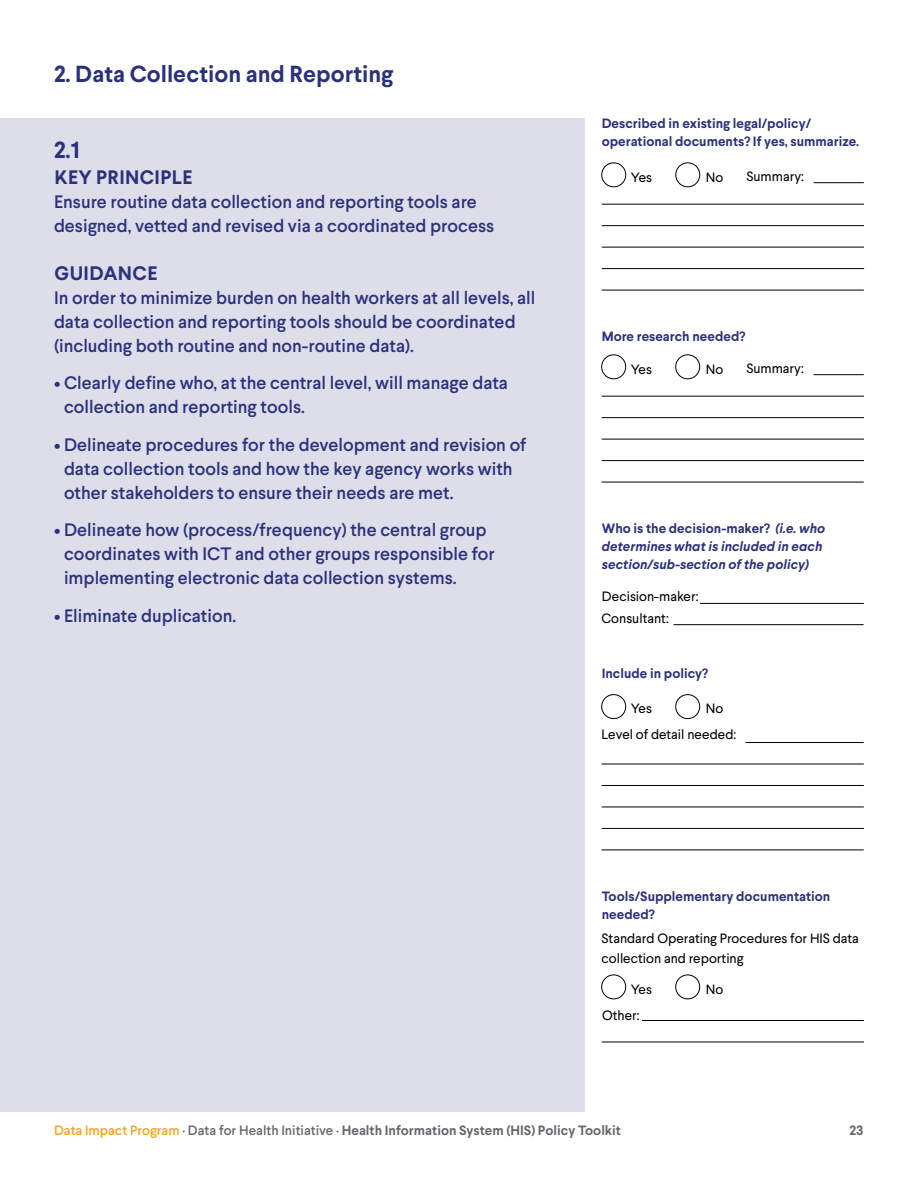
<style>
.page{position:relative;width:918px;height:1188px;background:#fff}
.page>*{position:absolute;margin:0;border:0;box-sizing:border-box;transform-origin:0 0}
.t1{font:700 23.25px "Larsseit";color:#2a317d}
.t2{font:700 19.5px "Larsseit";letter-spacing:.02em;color:#2a317d}
.t3{font:500 18px/24px "Larsseit";color:#2a317d}
.t4{font:13.5px/26.1px "Larsseit";color:#000}
.t5{font:700 13.5px/18px "Larsseit";color:#2a317d}
.t6{font:italic 700 13.5px/18px "Larsseit";color:#2a317d}
.t7{font:700 13.5px "Larsseit";color:#67686b}
.s1{font-style:normal}
.s2{font-weight:500;color:#faa21b}
.s3{font-weight:500}
</style>
<div class="page">
<div style="left:602px;top:355px;width:24px;height:24px;border:1px solid #000;border-radius:50%"></div>
<div style="left:676px;top:355px;width:24px;height:24px;border:1px solid #000;border-radius:50%"></div>
<hr style="left:700px;top:603px;width:164px;height:1px;background:#000">
<div style="left:602px;top:694px;width:24px;height:25px;border:1px solid #000;border-radius:50%"></div>
<div style="left:676px;top:694px;width:24px;height:25px;border:1px solid #000;border-radius:50%"></div>
<hr style="left:602px;top:764px;width:262px;height:1px;background:#000">
<hr style="left:602px;top:785px;width:262px;height:1px;background:#000">
<hr style="left:602px;top:807px;width:262px;height:1px;background:#000">
<hr style="left:745px;top:742px;width:119px;height:1px;background:#000">
<hr style="left:674px;top:624px;width:190px;height:1px;background:#000">
<hr style="left:602px;top:828px;width:262px;height:1px;background:#000">
<hr style="left:602px;top:850px;width:262px;height:1px;background:#000">
<div style="left:0;top:118px;width:584px;height:994px;background:#dddeea"></div>
<hr style="left:602px;top:396px;width:262px;height:1px;background:#000">
<hr style="left:602px;top:417px;width:262px;height:1px;background:#000">
<hr style="left:602px;top:439px;width:262px;height:1px;background:#000">
<hr style="left:814px;top:374px;width:50px;height:1px;background:#000">
<hr style="left:602px;top:460px;width:262px;height:1px;background:#000">
<hr style="left:602px;top:482px;width:262px;height:1px;background:#000">
<div style="left:602px;top:163px;width:24px;height:24px;border:1px solid #000;border-radius:50%"></div>
<div style="left:676px;top:163px;width:24px;height:24px;border:1px solid #000;border-radius:50%"></div>
<hr style="left:602px;top:204px;width:262px;height:1px;background:#000">
<hr style="left:602px;top:225px;width:262px;height:1px;background:#000">
<hr style="left:602px;top:247px;width:262px;height:1px;background:#000">
<hr style="left:814px;top:182px;width:50px;height:1px;background:#000">
<hr style="left:602px;top:268px;width:262px;height:1px;background:#000">
<hr style="left:602px;top:290px;width:262px;height:1px;background:#000">
<div style="left:602px;top:975px;width:24px;height:24px;border:1px solid #000;border-radius:50%"></div>
<div style="left:676px;top:975px;width:24px;height:24px;border:1px solid #000;border-radius:50%"></div>
<hr style="left:602px;top:1042px;width:262px;height:1px;background:#000">
<hr style="left:642px;top:1020px;width:222px;height:1px;background:#000">
<p class="t1" style="left:54px;top:59px;width:341px">2. Data Collection and Reporting</p>
<p class="t1" style="left:54px;top:135px;width:27px">2.1</p>
<p class="t2" style="left:54px;top:164px;width:140px">KEY PRINCIPLE</p>
<p class="t3" style="left:54px;top:189px;width:442px">Ensure routine data collection and reporting tools are designed, vetted and revised via a coordinated process</p>
<p class="t2" style="left:54px;top:260px;width:105px">GUIDANCE</p>
<p class="t3" style="left:54px;top:285px;width:483px">In order to minimize burden on health workers at all levels, all data collection and reporting tools should be coordinated (including both routine and non-routine data).</p>
<p class="t3" style="left:64px;top:371px;width:446px;text-indent:-10px">• Clearly define who, at the central level, will manage data collection and reporting tools.</p>
<p class="t3" style="left:64px;top:432px;width:464px;text-indent:-10px">• Delineate procedures for the development and revision of data collection tools and how the key agency works with other stakeholders to ensure their needs are met.</p>
<p class="t3" style="left:64px;top:518px;width:432px;text-indent:-10px">• Delineate how (process/frequency) the central group coordinates with ICT and other groups responsible for implementing electronic data collection systems.</p>
<p class="t3" style="left:54px;top:603px;width:184px">• Eliminate duplication.</p>
<p class="t5" style="left:602px;top:115px;width:259px">Described in existing legal/policy/ operational documents? If yes, summarize.</p>
<p class="t4" style="left:631px;top:164px;width:23px">Yes</p>
<p class="t4" style="left:706px;top:164px;width:19px">No</p>
<p class="t4" style="left:746px;top:164px;width:59px">Summary:</p>
<p class="t5" style="left:602px;top:328px;width:145px">More research needed?</p>
<p class="t4" style="left:631px;top:356px;width:23px">Yes</p>
<p class="t4" style="left:706px;top:356px;width:19px">No</p>
<p class="t4" style="left:746px;top:356px;width:59px">Summary:</p>
<p class="t6" style="left:602px;top:519px;width:225px"><span class="s1">Who is the decision-maker?</span> (i.e. who determines what is included in each section/sub-section of the policy)</p>
<p class="t4" style="left:602px;top:583px;width:98px">Decision-maker:</p>
<p class="t4" style="left:602px;top:606px;width:69px">Consultant:</p>
<p class="t5" style="left:602px;top:665px;width:108px">Include in policy?</p>
<p class="t4" style="left:631px;top:696px;width:23px">Yes</p>
<p class="t4" style="left:602px;top:696px;width:136px;text-indent:104px">No<br>Level of detail needed:</p>
<p class="t5" style="left:602px;top:887px;width:230px">Tools/Supplementary documentation needed?</p>
<p class="t4" style="left:602px;top:929px;width:259px;line-height:19.5px">Standard Operating Procedures for HIS data collection and reporting</p>
<p class="t4" style="left:631px;top:976px;width:23px">Yes</p>
<p class="t4" style="left:706px;top:976px;width:19px">No</p>
<p class="t4" style="left:602px;top:1002px;width:39px">Other:</p>
<p class="t7" style="left:54px;top:1121px;width:569px"><span class="s2">Data Impact Program</span> <span class="s3">· Data for Health Initiative ·</span> Health Information System (HIS) Policy Toolkit</p>
<p class="t7" style="left:849px;top:1121px;width:16px">23</p>
</div>
